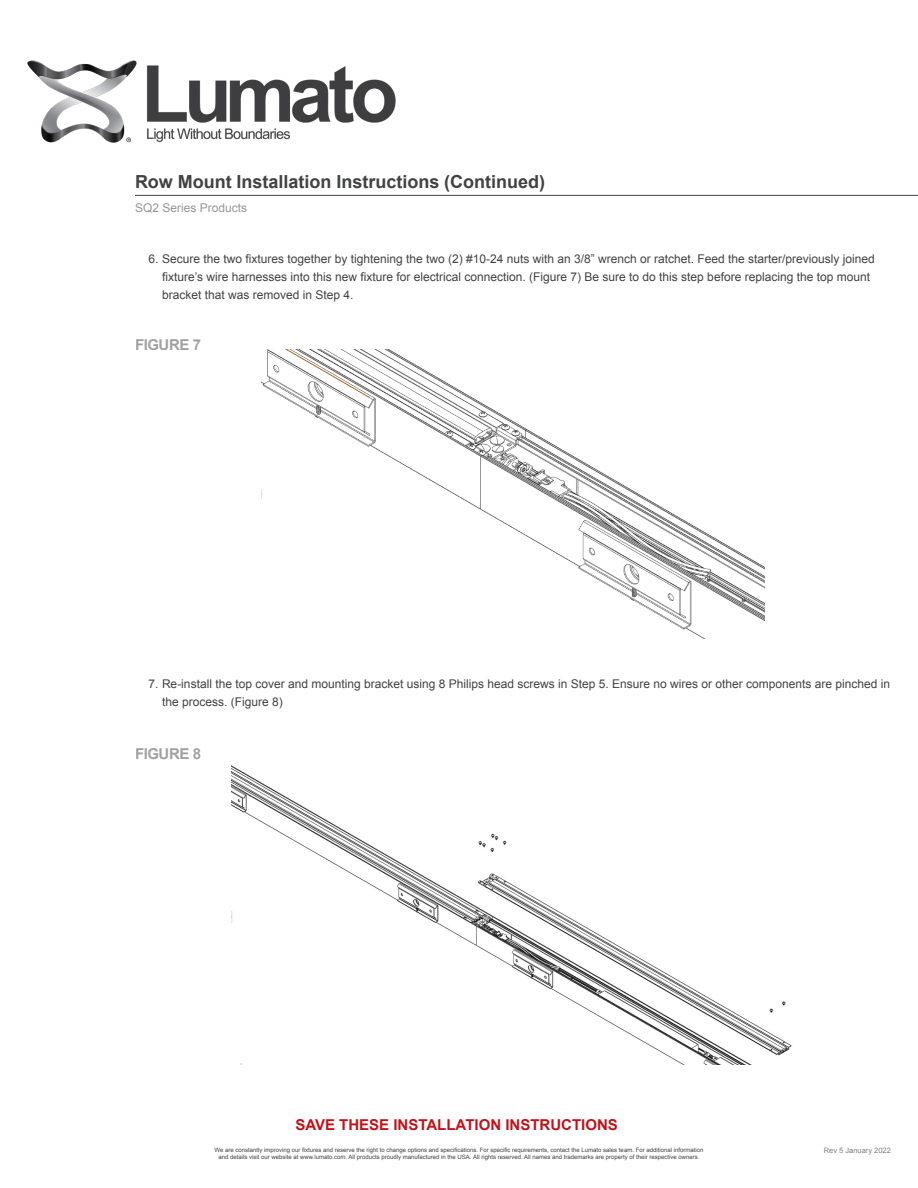
<style>
.page{position:relative;width:918px;height:1188px;background:#fff}
.page>*{position:absolute;margin:0;border:0;box-sizing:border-box;transform-origin:0 0}
.t1{font:700 18px "Arial";color:#414243}
.t2{font:700 15px "Arial";color:#c2121a}
.t3{font:700 15px "Arial";letter-spacing:-.03em;color:#414243}
.t4{font:12px/18px "Arial";color:#414243}
.t5{font:12px "Arial";color:#949698}
.t6{font:7.5px "Arial";color:#808285}
.t7{font:6px/7.2px "Arial";color:#414243;text-align:center}
</style>
<div class="page">
<img style="left:27px;top:60px;width:369px;height:83px">
<hr style="left:135px;top:195px;width:783px;height:1px;background:#414243">
<img style="left:261px;top:350px;width:504px;height:288px">
<img style="left:231px;top:765px;width:561px;height:299px">
<p class="t1" style="left:135px;top:170px;width:412px">Row Mount Installation Instructions (Continued)</p>
<p class="t5" style="left:135px;top:200px;width:114px">SQ2 Series Products</p>
<p class="t4" style="left:162px;top:249px;width:715px;text-indent:-14px">6. Secure the two fixtures together by tightening the two (2) #10-24 nuts with an 3/8” wrench or ratchet. Feed the starter/previously joined fixture’s wire harnesses into this new fixture for electrical connection. (Figure 7) Be sure to do this step before replacing the top mount bracket that was removed in Step 4.</p>
<p class="t3" style="left:135px;top:334px;width:68px">FIGURE 7</p>
<p class="t4" style="left:162px;top:675px;width:730px;text-indent:-14px">7. Re-install the top cover and mounting bracket using 8 Philips head screws in Step 5. Ensure no wires or other components are pinched in the process. (Figure 8)</p>
<p class="t3" style="left:135px;top:744px;width:68px">FIGURE 8</p>
<p class="t2" style="left:295px;top:1115px;width:324px">SAVE THESE INSTALLATION INSTRUCTIONS</p>
<p class="t7" style="left:215px;top:1146px;width:490px">We are constantly improving our fixtures and reserve the right to change options and specifications. For specific requirements, contact the Lumato sales team. For additional information and details visit our website at www.lumato.com. All products proudly manufactured in the USA. All rights reserved. All names and trademarks are property of their respective owners.</p>
<p class="t6" style="left:824px;top:1145px;width:69px">Rev 5 January 2022</p>
</div>
